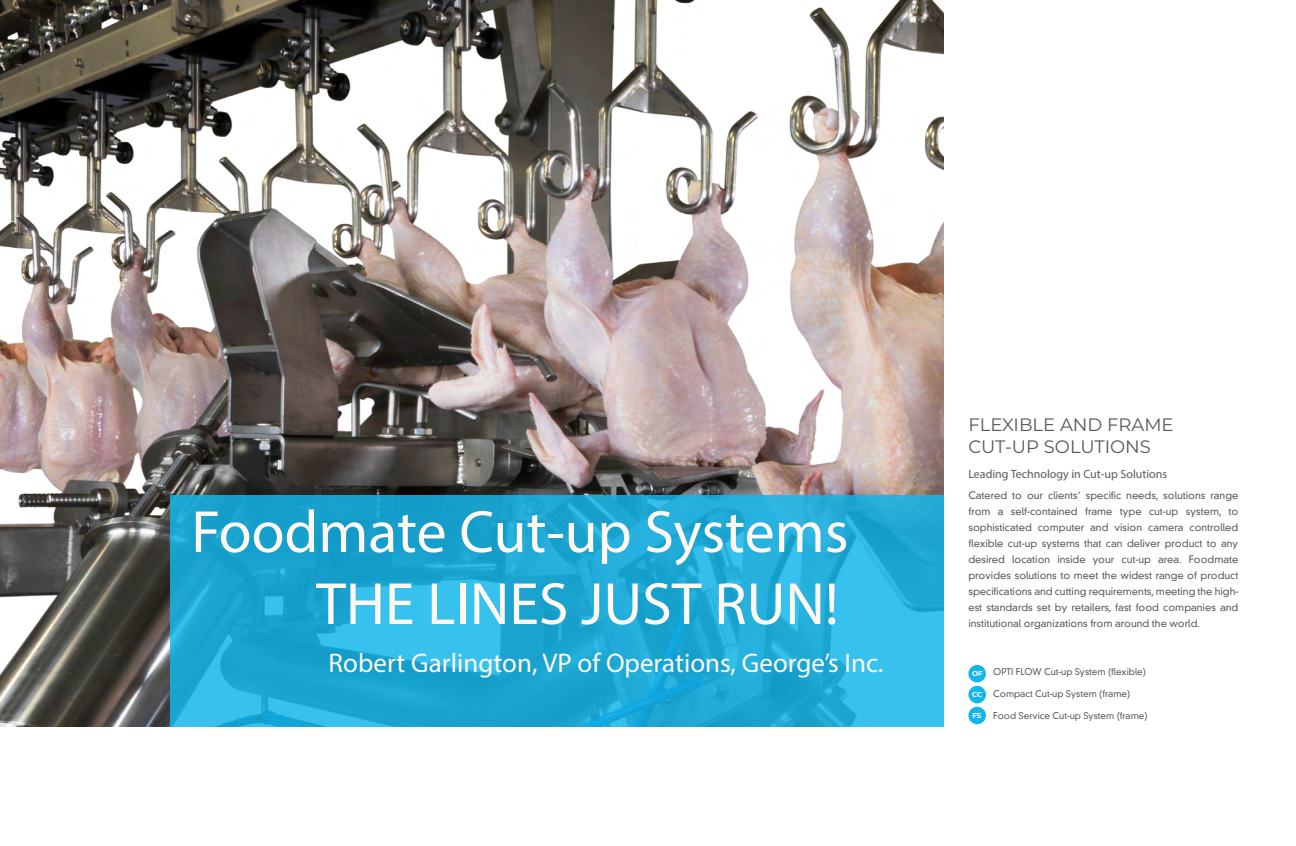
<style>
.page{position:relative;width:1296px;height:846px;background:#fff}
.page>*{position:absolute;margin:0;border:0;box-sizing:border-box;transform-origin:0 0}
.t1{font:60px/72px "Myriad Pro";color:#fff8f1;text-align:right}
.t2{font:27px "Myriad Pro";color:#fff8f1}
.t3{font:18px/21.6px "Montserrat";color:#58595b}
.t4{font:12px "Myriad Pro";color:#58595b}
.t5{font:300 10px/16px "DIN Neuzeit Grotesk LT Pro";color:#58595b;text-align:justify}
.t6{font:300 9px "DIN Neuzeit Grotesk LT Pro";color:#58595b}
.t7{font:700 7.2px "Montserrat";color:#fff}
</style>
<div class="page">
<img style="left:0;top:0;width:944px;height:726px">
<svg style="left:171px;top:495px;width:773px;height:231px;fill:#1ca6d1"></svg>
<div style="left:968px;top:665px;width:18px;height:17px;background:#13b6ea;border-radius:50%"></div>
<div style="left:968px;top:686px;width:18px;height:17px;background:#13b6ea;border-radius:50%"></div>
<div style="left:968px;top:707px;width:18px;height:17px;background:#13b6ea;border-radius:50%"></div>
<h1 class="t1" style="left:191px;top:495px;width:659px">Foodmate Cut-up Systems<br>THE LINES JUST RUN!</h1>
<h2 class="t2" style="left:329px;top:646px;width:556px">Robert Garlington, VP of Operations, George’s Inc.</h2>
<h3 class="t3" style="left:968px;top:413px;width:207px">FLEXIBLE AND FRAME<br>CUT-UP SOLUTIONS</h3>
<p class="t4" style="left:968px;top:466px;width:200px">Leading Technology in Cut-up Solutions</p>
<p class="t5" style="left:968px;top:487px;width:272px">Catered to our clients’ specific needs, solutions range from a self-contained frame type cut-up system, to sophisticated computer and vision camera controlled flexible cut-up systems that can deliver product to any desired location inside your cut-up area. Foodmate provides solutions to meet the widest range of product specifications and cutting requirements, meeting the high&shy;est standards set by retailers, fast food companies and institutional organizations from around the world.</p>
<p class="t7" style="left:972px;top:669px;width:12px">OF</p>
<p class="t7" style="left:972px;top:689px;width:12px">CC</p>
<p class="t7" style="left:972px;top:710px;width:11px">FS</p>
<p class="t6" style="left:993px;top:666px;width:154px">OPTI FLOW Cut-up System (flexible)</p>
<p class="t6" style="left:993px;top:688px;width:139px">Compact Cut-up System (frame)</p>
<p class="t6" style="left:993px;top:710px;width:156px">Food Service Cut-up System (frame)</p>
</div>
